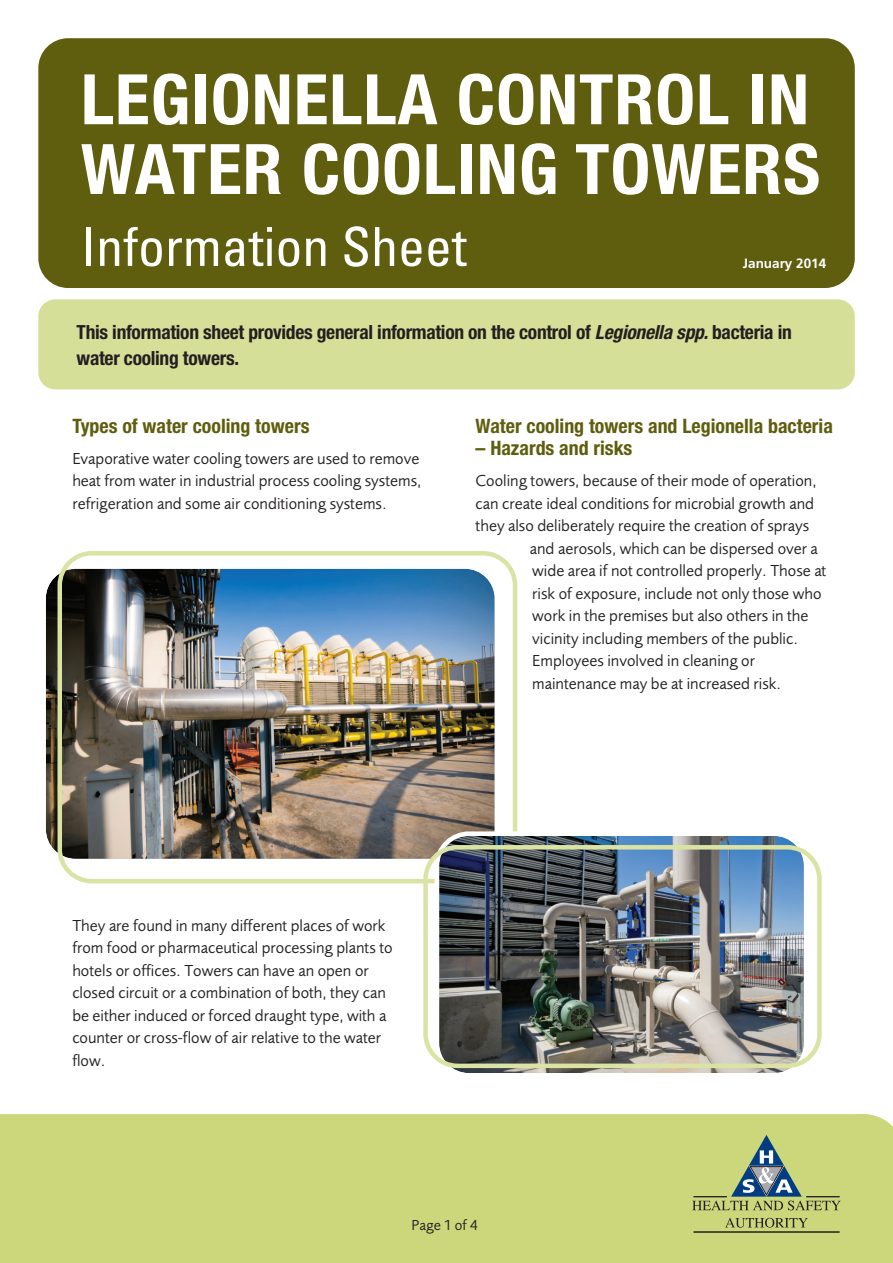
<style>
.page{position:relative;width:893px;height:1263px;background:#fff}
.page>*{position:absolute;margin:0;border:0;box-sizing:border-box;transform-origin:0 0}
.t1{font:700 condensed 69.75px/69.8px "Helvetica Neue";letter-spacing:.015em;color:#fff}
.t2{font:condensed 53.85px "Univers";color:#fff}
.t3{font:700 condensed 19.95px "Helvetica Neue";color:#5f5e0f}
.t4{font:700 condensed 19.5px/25.5px "Helvetica Neue";letter-spacing:-.015em;color:#231f20}
.t5{font:16.5px/22.5px "Bk Foundry Sans Normal";color:#231f20}
.t6{font:15px "Bk Foundry Sans Normal";color:#231f20}
.t7{font:700 13.5px "Frutiger";color:#fff}
.s1{font-style:italic}
</style>
<div class="page">
<div style="left:0;top:1114px;width:692px;height:149px;background:#cbd77a"></div>
<div style="left:38px;top:38px;width:817px;height:250px;background:#5f5e0f;border-radius:30px"></div>
<div style="left:38px;top:299px;width:817px;height:90px;background:#d6df98;border-radius:17px"></div>
<svg style="left:692px;top:1114px;width:201px;height:149px;background:#bdca7a"></svg>
<svg style="left:46px;top:575px;width:12px;height:279px;background:#443d2f"></svg>
<img style="left:58px;top:551px;width:459px;height:332px">
<img style="left:435px;top:831px;width:360px;height:242px">
<img style="left:423px;top:845px;width:399px;height:223px">
<h1 class="t1" style="left:81px;top:71px;width:741px">LEGIONELLA CONTROL IN<br>WATER COOLING TOWERS</h1>
<h2 class="t2" style="left:81px;top:227px;width:387px">Information Sheet</h2>
<p class="t7" style="left:743px;top:258px;width:85px">January 2014</p>
<p class="t4" style="left:77px;top:321px;width:717px">This information sheet provides general information on the control of <span class="s1">Legionella spp.</span>bacteria in water cooling towers.</p>
<p class="t3" style="left:72px;top:418px;width:239px">Types of water cooling towers</p>
<p class="t5" style="left:72px;top:448px;width:351px">Evaporative water cooling towers are used to remove heat from water in industrial process cooling systems, refrigeration and some air conditioning systems.</p>
<p class="t3" style="left:476px;top:418px;width:359px">Water cooling towers and Legionella bacteria</p>
<p class="t3" style="left:476px;top:441px;width:158px">– Hazards and risks</p>
<p class="t5" style="left:476px;top:471px;width:342px">Cooling towers, because of their mode of operation,</p>
<p class="t5" style="left:476px;top:493px;width:340px">can create ideal conditions for microbial growth and</p>
<p class="t5" style="left:476px;top:516px;width:335px">they also deliberately require the creation of sprays</p>
<p class="t5" style="left:530px;top:538px;width:290px">and aerosols, which can be dispersed over a</p>
<p class="t5" style="left:532px;top:561px;width:296px">wide area if not controlled properly. Those at</p>
<p class="t5" style="left:532px;top:583px;width:291px">risk of exposure, include not only those who</p>
<p class="t5" style="left:532px;top:606px;width:278px">work in the premises but also others in the</p>
<p class="t5" style="left:532px;top:628px;width:267px">vicinity including members of the public.</p>
<p class="t5" style="left:532px;top:651px;width:224px">Employees involved in cleaning or</p>
<p class="t5" style="left:532px;top:673px;width:250px">maintenance may be at increased risk.</p>
<p class="t5" style="left:72px;top:915px;width:322px">They are found in many different places of work from food or pharmaceutical processing plants to hotels or offices. Towers can have an open or closed circuit or a combination of both, they can be either induced or forced draught type, with a counter or cross-flow of air relative to the water flow.</p>
<p class="t6" style="left:412px;top:1219px;width:68px">Page 1 of 4</p>
</div>
